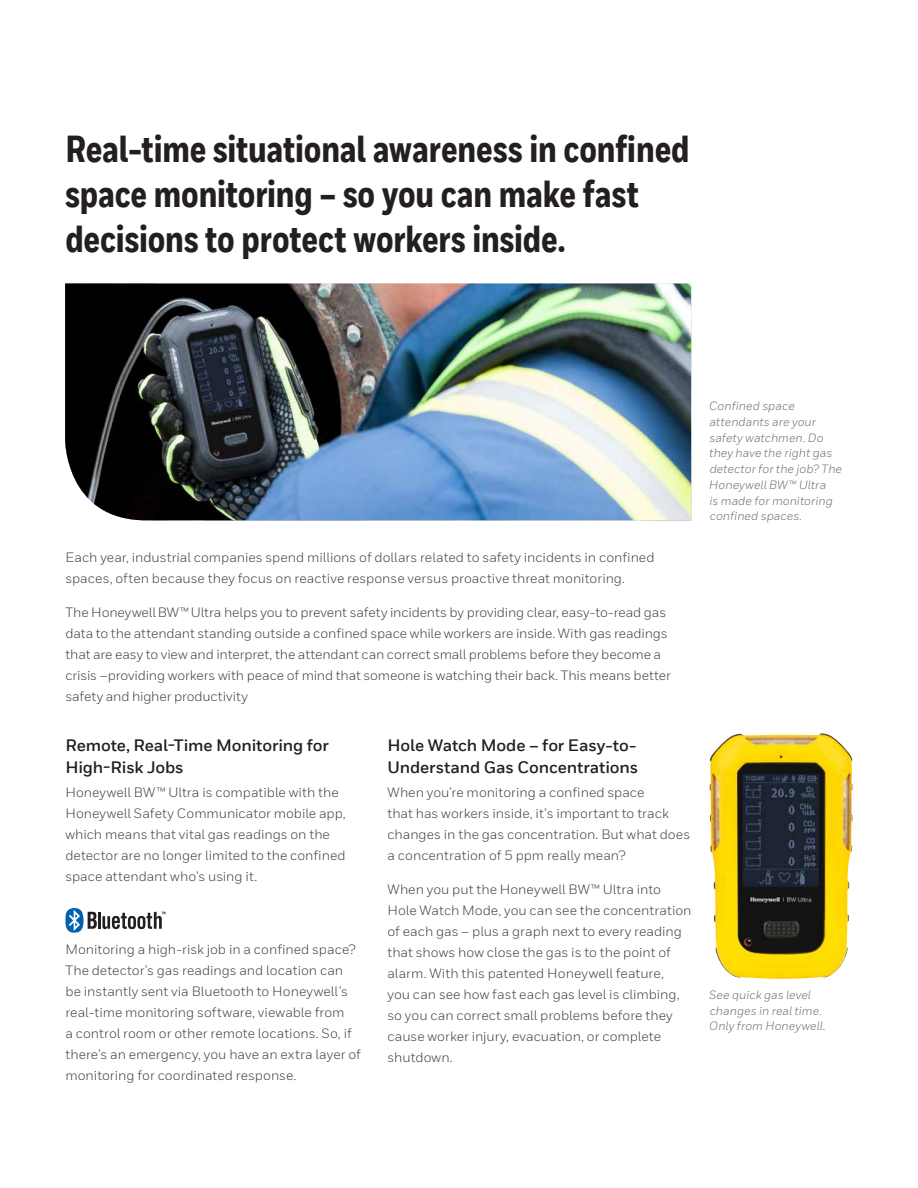
<style>
.page{position:relative;width:918px;height:1188px;background:#fff}
.page>*{position:absolute;margin:0;border:0;box-sizing:border-box;transform-origin:0 0}
.t1{font:800 37.5px/45px "Honeywell Cond TT";letter-spacing:-.005em;color:#231f20}
.t2{font:700 16.5px/22.5px "Honeywell Sans TT";letter-spacing:-.01em;color:#231f20}
.t3{font:13.5px/21px "Honeywell Sans TT";color:#414042}
.t4{font:italic 12px/15.8px "Honeywell Sans TT";letter-spacing:.005em;color:#6d6e71}
</style>
<div class="page">
<hr style="left:917px;top:0;width:1px;height:363px;background:#77787b">
<img style="left:65px;top:284px;width:626px;height:236px">
<svg style="left:65px;top:908px;width:101px;height:25px"></svg>
<img style="left:709px;top:733px;width:144px;height:246px">
<h1 class="t1" style="left:65px;top:128px;width:626px">Real-time situational awareness in confined space monitoring – so you can make fast decisions to protect workers inside.</h1>
<p class="t3" style="left:65px;top:547px;width:591px">Each year, industrial companies spend millions of dollars related to safety incidents in confined spaces, often because they focus on reactive response versus proactive threat monitoring.</p>
<p class="t3" style="left:65px;top:602px;width:607px">The Honeywell BW™ Ultra helps you to prevent safety incidents by providing clear, easy-to-read gas data to the attendant standing outside a confined space while workers are inside. With gas readings that are easy to view and interpret, the attendant can correct small problems before they become a crisis –providing workers with peace of mind that someone is watching their back. This means better safety and higher productivity</p>
<p class="t2" style="left:65px;top:734px;width:265px">Remote, Real-Time Monitoring for<br>High-Risk Jobs</p>
<p class="t3" style="left:65px;top:782px;width:282px">Honeywell BW™ Ultra is compatible with the Honeywell Safety Communicator mobile app, which means that vital gas readings on the detector are no longer limited to the confined space attendant who’s using it.</p>
<p class="t2" style="left:387px;top:734px;width:252px">Hole Watch Mode – for Easy-to-<br>Understand Gas Concentrations</p>
<p class="t3" style="left:387px;top:782px;width:304px">When you’re monitoring a confined space<br>that has workers inside, it’s important to track changes in the gas concentration. But what does a concentration of 5 ppm really mean?</p>
<p class="t3" style="left:387px;top:879px;width:306px">When you put the Honeywell BW™ Ultra into Hole Watch Mode, you can see the concentration of each gas – plus a graph next to every reading that shows how close the gas is to the point of alarm. With this patented Honeywell feature,<br>you can see how fast each gas level is climbing, so you can correct small problems before they cause worker injury, evacuation, or complete shutdown.</p>
<p class="t3" style="left:65px;top:939px;width:297px">Monitoring a high-risk job in a confined space?<br>The detector’s gas readings and location can be instantly sent via Bluetooth to Honeywell’s real-time monitoring software, viewable from<br>a control room or other remote locations. So, if there’s an emergency, you have an extra layer of monitoring for coordinated response.</p>
<p class="t4" style="left:709px;top:398px;width:134px">Confined space attendants are your safety watchmen. Do they have the right gas detector for the job? The<br>Honeywell BW™ Ultra<br>is made for monitoring confined spaces.</p>
<p class="t4" style="left:709px;top:987px;width:118px">See quick gas level changes in real time.<br>Only from Honeywell.</p>
</div>
